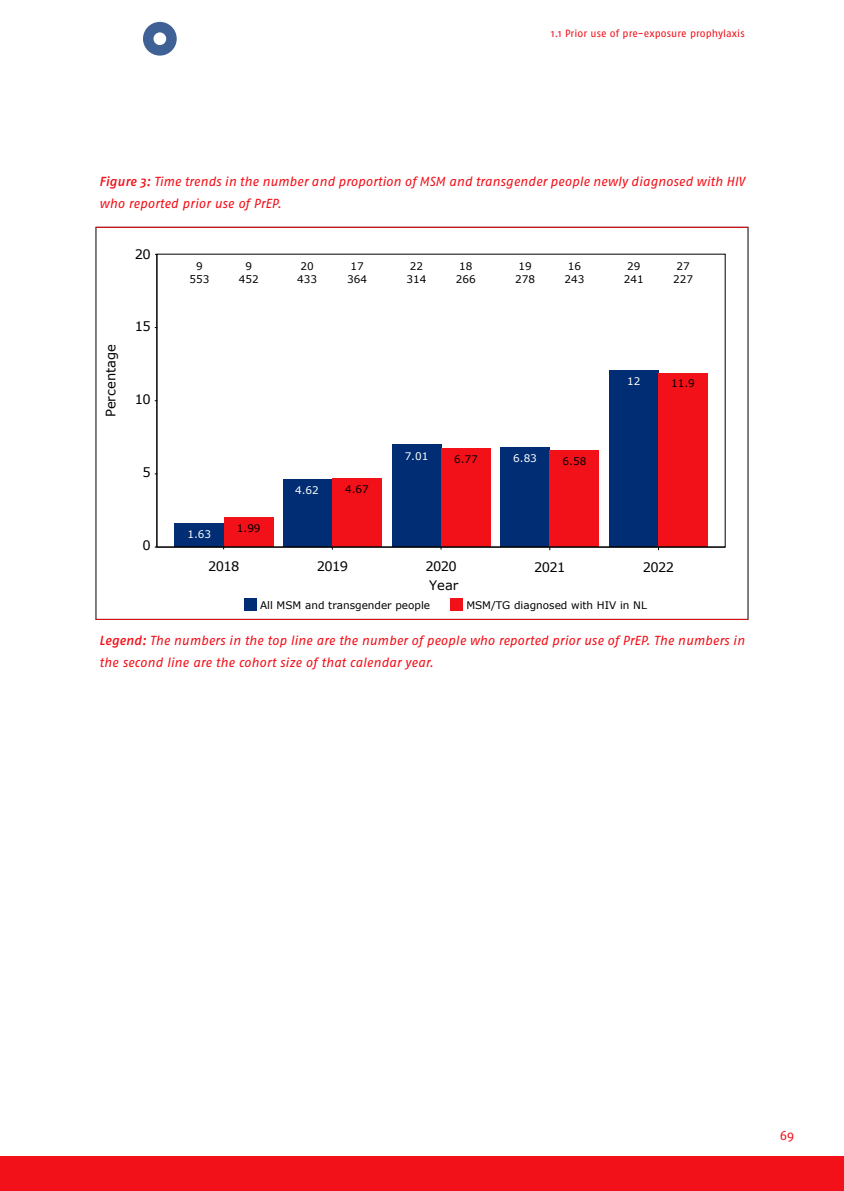
<style>
.page{position:relative;width:844px;height:1191px;background:#fff}
.page>*{position:absolute;margin:0;border:0;box-sizing:border-box;transform-origin:0 0}
.t1{font:italic 13.12px/21.9px "Fago No";letter-spacing:.005em;color:#f21019}
.t2{font:13.12px "Verdana";letter-spacing:-.05em;color:#000}
.t3{font:13.12px "Verdana";color:#000}
.t4{font:13.12px "Fago No";color:#f21019}
.t5{font:10.5px/12.6px "Verdana";color:#000;text-align:center}
.t6{font:10.5px "Fago No";letter-spacing:.01em;color:#f21019}
.t7{font:10.5px "Verdana";color:#fff}
.s1{font-weight:500}
</style>
<div class="page">
<div style="left:0;top:1156px;width:843px;height:35px;background:#f21019"></div>
<div style="left:175px;top:523px;width:49px;height:23px;background:#002d74"></div>
<div style="left:224px;top:517px;width:49px;height:29px;background:#f21019"></div>
<div style="left:283px;top:479px;width:49px;height:67px;background:#002d74"></div>
<div style="left:500px;top:446px;width:49px;height:100px;background:#002d74"></div>
<div style="left:608px;top:370px;width:50px;height:176px;background:#002d74"></div>
<div style="left:392px;top:444px;width:49px;height:102px;background:#002d74"></div>
<div style="left:332px;top:478px;width:49px;height:68px;background:#f21019"></div>
<div style="left:549px;top:450px;width:50px;height:96px;background:#f21019"></div>
<div style="left:658px;top:373px;width:49px;height:173px;background:#f21019"></div>
<div style="left:441px;top:448px;width:49px;height:98px;background:#f21019"></div>
<hr style="left:96px;top:227px;width:652px;height:1px;background:#f21019">
<hr style="left:156px;top:255px;width:1px;height:292px;background:#000">
<div style="left:244px;top:598px;width:12px;height:13px;background:#002d74"></div>
<div style="left:450px;top:598px;width:12px;height:13px;background:#f21019"></div>
<hr style="left:155px;top:546px;width:570px;height:1px;background:#000">
<hr style="left:96px;top:619px;width:651px;height:1px;background:#f21019">
<svg style="left:143px;top:22px;width:34px;height:34px"></svg>
<p class="t6" style="left:551px;top:28px;width:195px">1.1 Prior use of pre-exposure prophylaxis</p>
<p class="t1" style="left:99px;top:170px;width:647px"><span class="s1">Figure 3:</span> Time trends in the number and proportion of MSM and transgender people newly diagnosed with HIV who reported prior use of PrEP.</p>
<p class="t2" style="left:135px;top:245px;width:17px">20</p>
<p class="t3" style="left:102px;top:417px;width:74px;rotate:-90deg">Percentage</p>
<p class="t2" style="left:135px;top:318px;width:17px">15</p>
<p class="t2" style="left:135px;top:391px;width:17px">10</p>
<p class="t2" style="left:142px;top:464px;width:10px">5</p>
<p class="t2" style="left:142px;top:537px;width:10px">0</p>
<p class="t5" style="left:189px;top:260px;width:21px">9<br>553</p>
<p class="t5" style="left:239px;top:260px;width:21px">9<br>452</p>
<p class="t5" style="left:297px;top:260px;width:21px">20<br>433</p>
<p class="t5" style="left:347px;top:260px;width:21px">17<br>364</p>
<p class="t5" style="left:406px;top:260px;width:21px">22<br>314</p>
<p class="t5" style="left:456px;top:260px;width:21px">18<br>266</p>
<p class="t5" style="left:515px;top:260px;width:21px">19<br>278</p>
<p class="t5" style="left:564px;top:260px;width:21px">16<br>243</p>
<p class="t5" style="left:623px;top:260px;width:21px">29<br>241</p>
<p class="t5" style="left:673px;top:260px;width:21px">27<br>227</p>
<p class="t7" style="left:187px;top:527px;width:25px">1.63</p>
<p class="t5" style="left:237px;top:521px;width:25px">1.99</p>
<p class="t2" style="left:208px;top:557px;width:33px">2018</p>
<p class="t7" style="left:295px;top:483px;width:25px">4.62</p>
<p class="t5" style="left:345px;top:482px;width:25px">4.67</p>
<p class="t7" style="left:404px;top:449px;width:25px">7.01</p>
<p class="t5" style="left:454px;top:452px;width:25px">6.77</p>
<p class="t7" style="left:513px;top:451px;width:25px">6.83</p>
<p class="t5" style="left:562px;top:455px;width:25px">6.58</p>
<p class="t7" style="left:627px;top:375px;width:15px">12</p>
<p class="t5" style="left:671px;top:377px;width:25px">11.9</p>
<p class="t2" style="left:316px;top:558px;width:33px">2019</p>
<p class="t2" style="left:425px;top:557px;width:33px">2020</p>
<p class="t2" style="left:534px;top:558px;width:33px">2021</p>
<p class="t2" style="left:642px;top:558px;width:33px">2022</p>
<p class="t2" style="left:429px;top:576px;width:31px">Year</p>
<p class="t5" style="left:260px;top:599px;width:171px">All MSM and transgender people</p>
<p class="t5" style="left:466px;top:599px;width:182px">MSM/TG diagnosed with HIV in NL</p>
<p class="t1" style="left:99px;top:630px;width:646px"><span class="s1">Legend:</span> The numbers in the top line are the number of people who reported prior use of PrEP. The numbers in the second line are the cohort size of that calendar year.</p>
<p class="t4" style="left:779px;top:1128px;width:16px">69</p>
</div>
